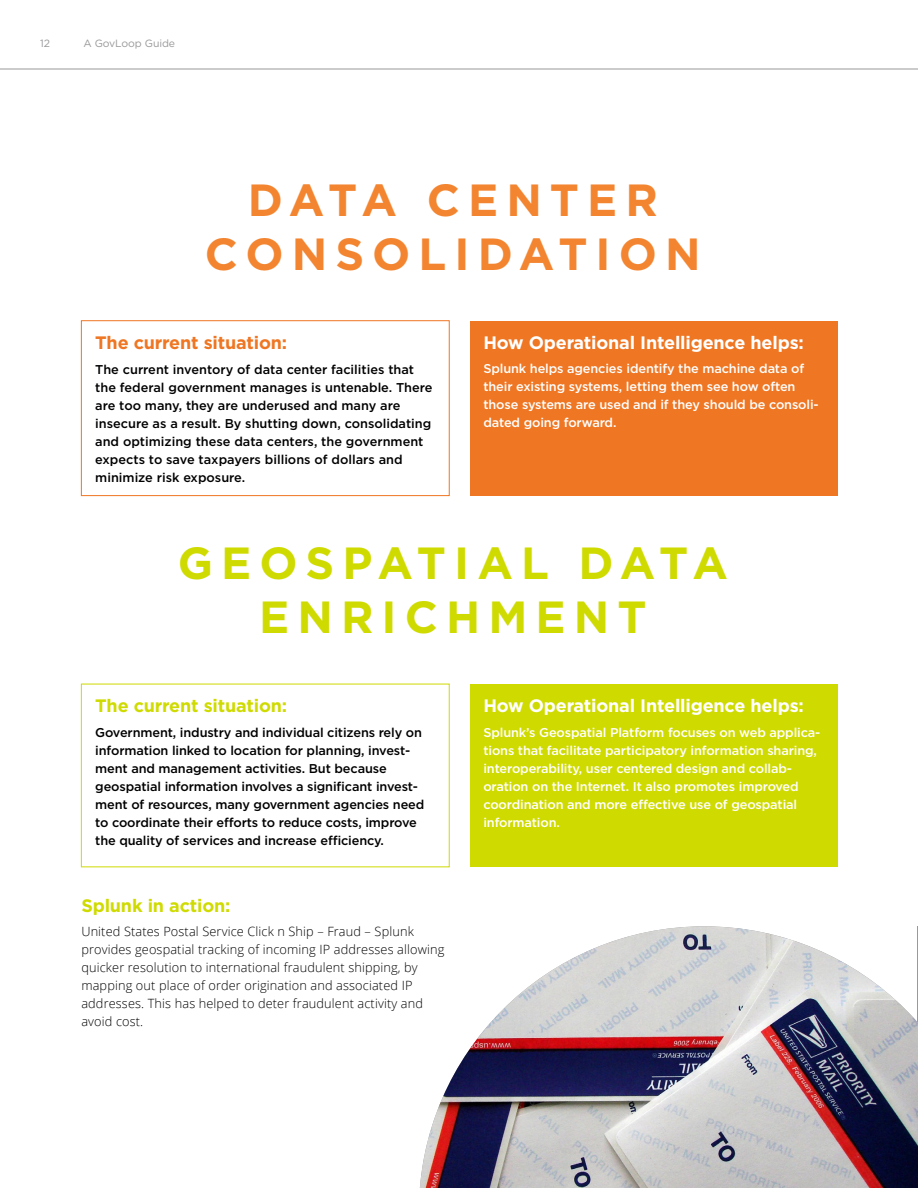
<style>
.page{position:relative;width:918px;height:1188px;background:#fff}
.page>*{position:absolute;margin:0;border:0;box-sizing:border-box;transform-origin:0 0}
.t1{font:700 45px/54px "Gotham";letter-spacing:.18em;color:#cfdb00;text-align:center}
.t2{font:700 45px/45px "Gotham";letter-spacing:.18em;color:#ef7622;text-align:center}
.t3{font:700 45px/54px "Gotham";letter-spacing:.18em;color:#f38530;text-align:center}
.t4{font:700 18px "Gotham";letter-spacing:-.01em;color:#fff}
.t5{font:700 18px "Gotham";letter-spacing:-.01em;color:#cfdb00}
.t6{font:700 18px "Gotham";letter-spacing:-.01em;color:#ef7622}
.t7{font:500 12.75px/18px "Gotham";letter-spacing:-.01em;color:#000}
.t8{font:500 12.75px/18px "Gotham";letter-spacing:-.01em;color:#fff}
.t9{font:300 12.75px/18px "Open Sans";letter-spacing:.01em;color:#000}
.t10{font:10.5px "Gotham";letter-spacing:-.01em;color:#99989a}
</style>
<div class="page">
<hr style="left:0;top:69px;width:918px;height:1px;background:#99989a">
<div style="left:81px;top:320px;width:369px;height:176px;border:1px solid #ef7622"></div>
<div style="left:470px;top:684px;width:368px;height:183px;background:#cfdb00"></div>
<div style="left:470px;top:321px;width:368px;height:175px;background:#ef7622"></div>
<img style="left:420px;top:926px;width:498px;height:262px">
<p class="t10" style="left:40px;top:36px;width:11px">12</p>
<p class="t10" style="left:84px;top:36px;width:93px">A GovLoop Guide</p>
<h1 class="t2" style="left:211px;top:157px;width:497px">DATA CENTER<br>CONSOLIDATION</h1>
<h1 class="t3" style="left:205px;top:173px;width:497px">DATA CENTER<br>CONSOLIDATION</h1>
<h2 class="t6" style="left:95px;top:331px;width:193px">The current situation:</h2>
<p class="t7" style="left:95px;top:360px;width:339px">The current inventory of data center facilities that the federal government manages is untenable. There are too many, they are underused and many are insecure as a result. By shutting down, consolidating and optimizing these data centers, the government expects to save taxpayers billions of dollars and minimize risk exposure.</p>
<h2 class="t4" style="left:483px;top:330px;width:322px">How Operational Intelligence helps:</h2>
<p class="t8" style="left:483px;top:360px;width:337px">Splunk helps agencies identify the machine data of their existing systems, letting them see how often those systems are used and if they should be consoli&shy;dated going forward.</p>
<h1 class="t1" style="left:178px;top:536px;width:552px">GEOSPATIAL DATA<br>ENRICHMENT</h1>
<h2 class="t5" style="left:95px;top:694px;width:193px">The current situation:</h2>
<p class="t7" style="left:95px;top:723px;width:331px">Government, industry and individual citizens rely on information linked to location for planning, invest&shy;ment and management activities. But because geospatial information involves a significant invest&shy;ment of resources, many government agencies need to coordinate their efforts to reduce costs, improve the quality of services and increase efficiency.</p>
<h2 class="t5" style="left:81px;top:893px;width:151px">Splunk in action:</h2>
<p class="t9" style="left:81px;top:922px;width:364px">United States Postal Service Click n Ship – Fraud – Splunk provides geospatial tracking of incoming IP addresses allowing quicker resolution to international fraudulent shipping, by mapping out place of order origination and associated IP addresses. This has helped to deter fraudulent activity and avoid cost.</p>
<h2 class="t4" style="left:483px;top:694px;width:322px">How Operational Intelligence helps:</h2>
<p class="t8" style="left:483px;top:723px;width:339px">Splunk’s Geospatial Platform focuses on web applica&shy;tions that facilitate participatory information sharing, interoperability, user centered design and collab&shy;oration on the Internet. It also promotes improved coordination and more effective use of geospatial information.</p>
</div>
